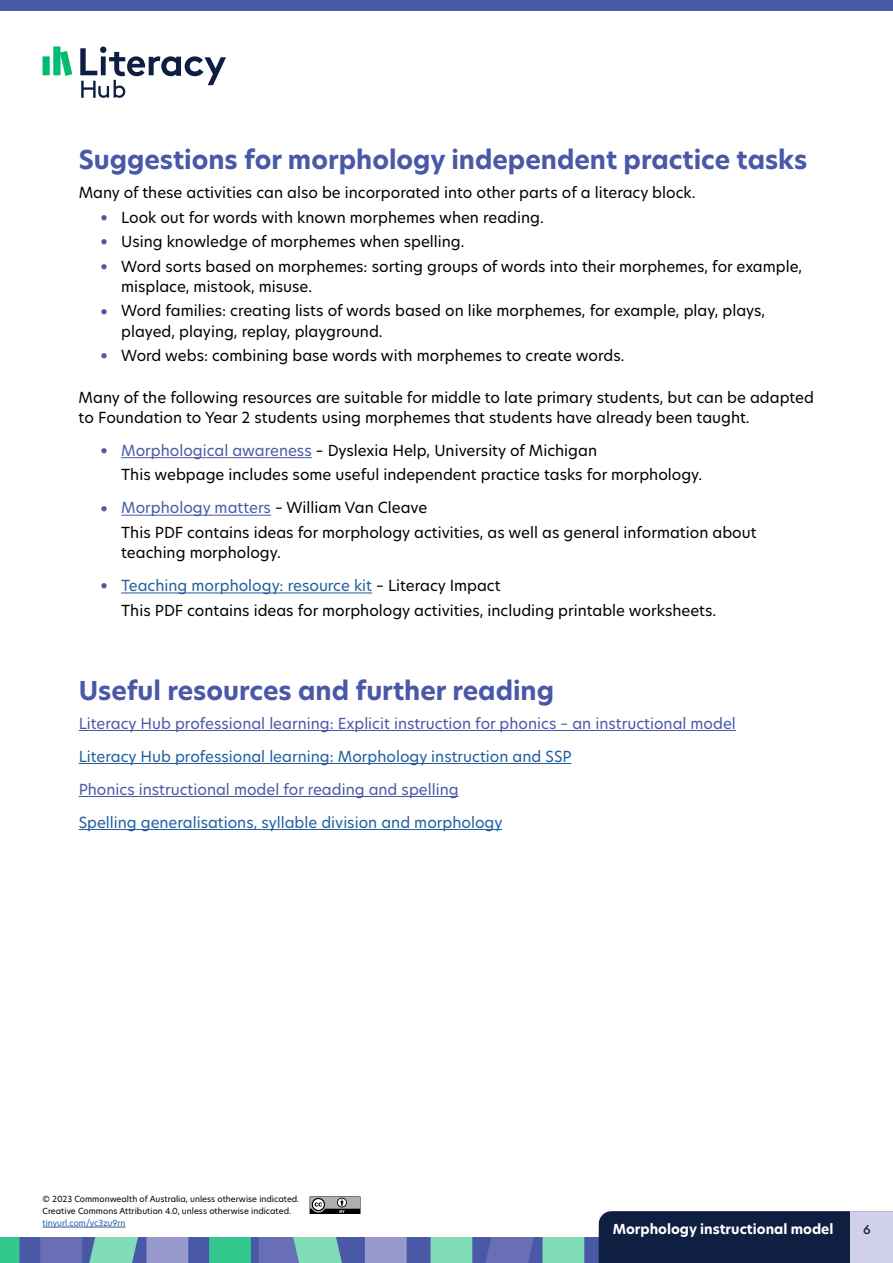
<style>
.page{position:relative;width:893px;height:1263px;background:#fff}
.page>*{position:absolute;margin:0;border:0;box-sizing:border-box;transform-origin:0 0}
.t1{font:700 25.5px "New Hero";color:#4958a7}
.t2{font:15px/20.2px "New Hero";color:#000}
.t3{font:15px "New Hero";color:#4958a7}
.t4{font:15px "New Hero";color:#215e9e}
.t5{font:700 13.5px "New Hero";color:#fff}
.t6{font:500 12px "New Hero";color:#0e1f42}
.t7{font:8.25px/12px "New Hero";color:#000}
.t8{font:8.25px "New Hero";color:#215e9e}
.s1{font-size:19.5px;color:#4958a7}
.s2{color:#4958a7}
.s3{font-size:19.5px}
.s4{color:#000}
.s5{color:#215e9e}
</style>
<div class="page">
<div style="left:0;top:1237px;width:893px;height:26px;background:#4958a7"></div>
<svg style="left:0;top:1237px;width:19px;height:26px"></svg>
<svg style="left:209px;top:1237px;width:42px;height:26px"></svg>
<svg style="left:40px;top:1237px;width:148px;height:26px;background:#7897b9"></svg>
<svg style="left:259px;top:1237px;width:148px;height:26px"></svg>
<svg style="left:431px;top:1237px;width:153px;height:26px"></svg>
<div style="left:599px;top:1211px;width:251px;height:52px;background:#0e1f42"></div>
<div style="left:850px;top:1211px;width:43px;height:52px;background:#d0d0e9"></div>
<div style="left:0;top:0;width:893px;height:11px;background:#4958a7"></div>
<svg style="left:80px;top:47px;width:146px;height:51px"></svg>
<svg style="left:43px;top:47px;width:29px;height:29px"></svg>
<svg style="left:310px;top:1196px;width:51px;height:18px"></svg>
<hr style="left:43px;top:1227px;width:83px;height:1px;background:#215e9e">
<hr style="left:121px;top:457px;width:191px;height:1px;background:#4958a7">
<hr style="left:121px;top:515px;width:150px;height:1px;background:#4958a7">
<hr style="left:121px;top:593px;width:251px;height:1px;background:#215e9e">
<hr style="left:79px;top:730px;width:657px;height:1px;background:#4958a7">
<hr style="left:79px;top:763px;width:492px;height:1px;background:#215e9e">
<hr style="left:79px;top:796px;width:380px;height:1px;background:#4958a7">
<hr style="left:79px;top:829px;width:423px;height:1px;background:#215e9e">
<h2 class="t1" style="left:79px;top:142px;width:730px">Suggestions for morphology independent practice tasks</h2>
<p class="t2" style="left:79px;top:182px;width:618px">Many of these activities can also be incorporated into other parts of a literacy block.</p>
<p class="t2" style="left:100px;top:207px;width:445px"><span class="s1">•</span> Look out for words with known morphemes when reading.</p>
<p class="t2" style="left:100px;top:231px;width:366px"><span class="s1">•</span> Using knowledge of morphemes when spelling.</p>
<p class="t2" style="left:121px;top:256px;width:682px;text-indent:-21px"><span class="s1">•</span> Word sorts based on morphemes: sorting groups of words into their morphemes, for example, misplace, mistook, misuse.</p>
<p class="t2" style="left:121px;top:300px;width:645px;text-indent:-21px"><span class="s1">•</span> Word families: creating lists of words based on like morphemes, for example, play, plays, played, playing, replay, playground.</p>
<p class="t2" style="left:100px;top:345px;width:526px"><span class="s1">•</span> Word webs: combining base words with morphemes to create words.</p>
<p class="t2" style="left:79px;top:387px;width:737px">Many of the following resources are suitable for middle to late primary students, but can be adapted to Foundation to Year 2 students using morphemes that students have already been taught.</p>
<p class="t2" style="left:121px;top:438px;width:583px;line-height:24.5px;text-indent:-21px"><span class="s1">•</span> <span class="s2">Morphological awareness</span> – Dyslexia Help, University of Michigan<br>This webpage includes some useful independent practice tasks for morphology.</p>
<p class="t3" style="left:100px;top:498px;width:329px"><span class="s3">•</span> Morphology matters <span class="s4">– William Van Cleave</span></p>
<p class="t2" style="left:121px;top:522px;width:637px">This PDF contains ideas for morphology activities, as well as general information about teaching morphology.</p>
<p class="t2" style="left:121px;top:573px;width:596px;line-height:24.5px;text-indent:-21px"><span class="s1">•</span> <span class="s5">Teaching morphology: resource kit</span> – Literacy Impact<br>This PDF contains ideas for morphology activities, including printable worksheets.</p>
<p class="t1" style="left:79px;top:673px;width:477px">Useful resources and further reading</p>
<p class="t3" style="left:79px;top:713px;width:659px">Literacy Hub professional learning: Explicit instruction for phonics – an instructional model</p>
<p class="t4" style="left:79px;top:746px;width:494px">Literacy Hub professional learning: Morphology instruction and SSP</p>
<p class="t3" style="left:79px;top:779px;width:381px">Phonics instructional model for reading and spelling</p>
<p class="t4" style="left:79px;top:812px;width:425px">Spelling generalisations, syllable division and morphology</p>
<p class="t7" style="left:43px;top:1193px;width:258px">© 2023 Commonwealth of Australia, unless otherwise indicated.<br>Creative Commons Attribution 4.0, unless otherwise indicated.</p>
<p class="t8" style="left:43px;top:1217px;width:85px">tinyurl.com/yc3zu9rn</p>
<p class="t5" style="left:613px;top:1220px;width:222px">Morphology instructional model</p>
<p class="t6" style="left:863px;top:1221px;width:9px">6</p>
</div>
